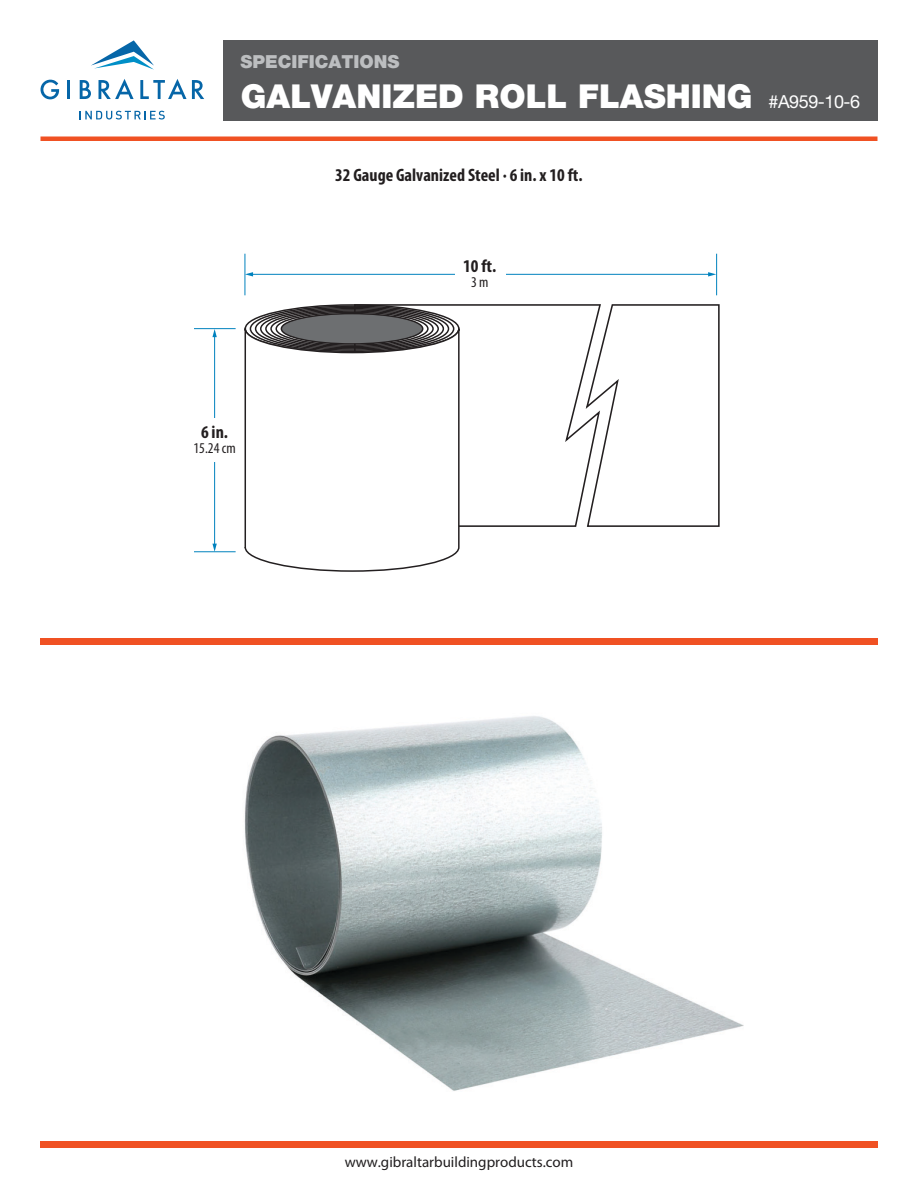
<style>
.page{position:relative;width:918px;height:1188px;background:#fff}
.page>*{position:absolute;margin:0;border:0;box-sizing:border-box;transform-origin:0 0}
.t1{font:900 33px "Helvetica Neue";color:#fff}
.t2{font:700 condensed 18px "Myriad Pro";color:#221e1f}
.t3{font:900 18px "Helvetica Neue";color:#bcbec0}
.t4{font:18px "Helvetica Neue";letter-spacing:-.025em;color:#fff}
.t5{font:15px "Myriad Pro";color:#211e1f}
.t6{font:condensed 15px "Myriad Pro";color:#221e1f}
</style>
<div class="page">
<img style="left:244px;top:716px;width:500px;height:375px">
<div style="left:223px;top:40px;width:654px;height:81px;background:#58595b"></div>
<div style="left:40px;top:136px;width:838px;height:5px;background:#f05123"></div>
<div style="left:40px;top:1141px;width:838px;height:6px;background:#f05123"></div>
<div style="left:40px;top:639px;width:838px;height:6px;background:#f05123"></div>
<hr style="left:716px;top:254px;width:1px;height:41px;background:#0082be">
<hr style="left:245px;top:254px;width:1px;height:41px;background:#0082be">
<hr style="left:252px;top:274px;width:458px;height:1px;background:#0082be">
<svg style="left:708px;top:272px;width:8px;height:5px"></svg>
<svg style="left:245px;top:272px;width:8px;height:5px"></svg>
<div style="left:455px;top:249px;width:51px;height:50px;background:#fff"></div>
<hr style="left:194px;top:328px;width:42px;height:1px;background:#0082be">
<hr style="left:194px;top:551px;width:42px;height:1px;background:#0082be">
<hr style="left:214px;top:336px;width:1px;height:209px;background:#0082be">
<svg style="left:212px;top:329px;width:5px;height:8px"></svg>
<svg style="left:212px;top:544px;width:5px;height:8px"></svg>
<div style="left:190px;top:419px;width:50px;height:43px;background:#fff"></div>
<svg style="left:602px;top:304px;width:118px;height:223px"></svg>
<svg style="left:374px;top:304px;width:228px;height:223px"></svg>
<div style="left:281px;top:314px;width:142px;height:30px;background:#6d6f71;border-radius:50%"></div>
<div style="left:275px;top:312px;width:154px;height:34px;border:2px solid #231f20;border-radius:50%"></div>
<div style="left:245px;top:304px;width:215px;height:49px;border:2px solid #231f20;border-radius:50%"></div>
<svg style="left:244px;top:327px;width:216px;height:245px"></svg>
<svg style="left:40px;top:80px;width:19px;height:19px"></svg>
<hr style="left:67px;top:80px;width:3px;height:19px;background:#0666a8">
<svg style="left:80px;top:80px;width:11px;height:19px"></svg>
<svg style="left:99px;top:79px;width:35px;height:20px"></svg>
<svg style="left:140px;top:79px;width:64px;height:20px"></svg>
<svg style="left:91px;top:40px;width:63px;height:30px"></svg>
<svg style="left:80px;top:111px;width:85px;height:9px"></svg>
<p class="t3" style="left:241px;top:51px;width:161px">SPECIFICATIONS</p>
<h1 class="t1" style="left:241px;top:77px;width:513px">GALVANIZED ROLL FLASHING</h1>
<p class="t4" style="left:769px;top:91px;width:93px">#A959-10-6</p>
<p class="t2" style="left:335px;top:163px;width:249px">32 Gauge Galvanized Steel · 6 in. x 10 ft.</p>
<p class="t2" style="left:463px;top:255px;width:35px">10 ft.</p>
<p class="t6" style="left:471px;top:273px;width:19px">3 m</p>
<p class="t2" style="left:201px;top:421px;width:28px">6 in.</p>
<p class="t6" style="left:194px;top:439px;width:44px">15.24 cm</p>
<p class="t5" style="left:345px;top:1152px;width:230px">www.gibraltarbuildingproducts.com</p>
</div>
